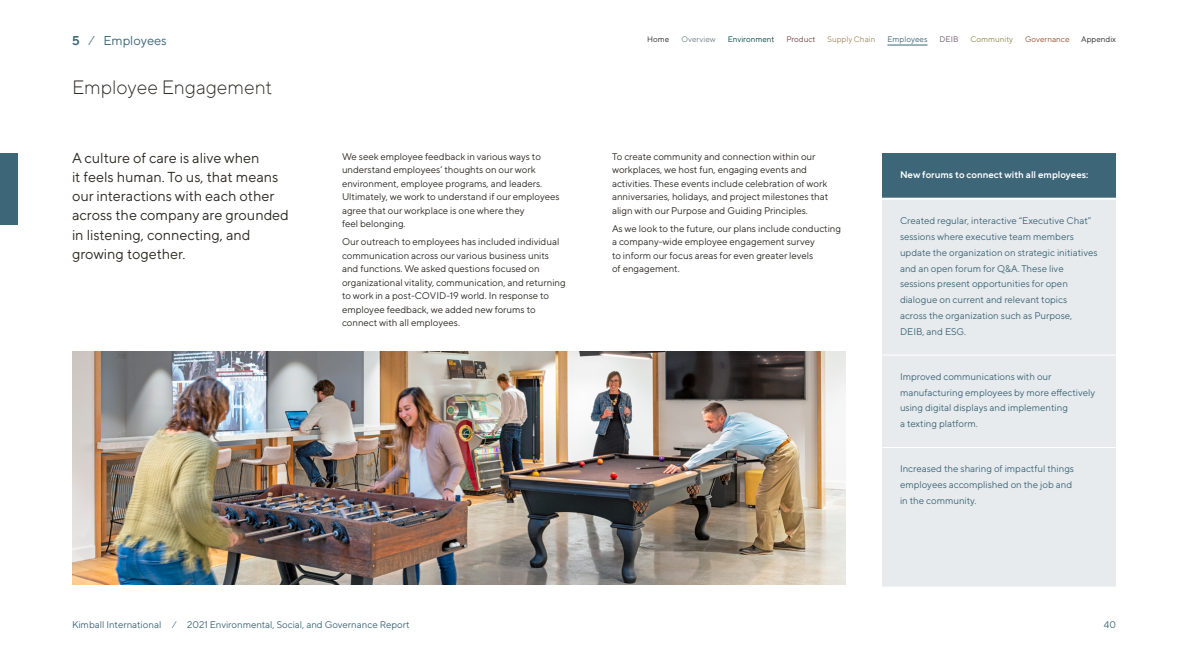
<style>
.page{position:relative;width:1188px;height:666px;background:#fff}
.page>*{position:absolute;margin:0;border:0;box-sizing:border-box;transform-origin:0 0}
.t1{font:300 19.2px "TT Norms Pro";color:#2d2a26}
.t2{font:14.4px/19.1px "TT Norms Pro";color:#2d2a26}
.t3{font:12.8px "TT Norms Pro";color:#3d6678}
.t4{font:600 12.8px "TT Norms Pro";color:#3d6678}
.t5{font:9.6px/13.5px "TT Norms Pro";color:#2d2a26}
.t6{font:9.6px/15.7px "TT Norms Pro";color:#3d6678}
.t7{font:600 9.6px "TT Norms Pro";color:#fff}
.t8{font:8px "TT Norms Pro";letter-spacing:.005em;color:#2d2a26}
.t9{font:8px "TT Norms Pro";letter-spacing:.005em;color:#004a45}
.t10{font:8px "TT Norms Pro";letter-spacing:.005em;color:#a38a63}
.t11{font:8px "TT Norms Pro";letter-spacing:.005em;color:#995430}
.t12{font:8px "TT Norms Pro";letter-spacing:.005em;color:#3d6678}
.t13{font:8px "TT Norms Pro";letter-spacing:.005em;color:#918a4d}
.t14{font:8px "TT Norms Pro";letter-spacing:.005em;color:#75828c}
.t15{font:8px "TT Norms Pro";letter-spacing:.005em;color:#784745}
.t16{font:8px "TT Norms Pro";color:#705970}
</style>
<div class="page">
<hr style="left:887px;top:45px;width:40px;height:1px;background:#3d6678">
<div style="left:0;top:153px;width:18px;height:72px;background:#3d6678"></div>
<img style="left:72px;top:351px;width:774px;height:234px">
<div style="left:882px;top:154px;width:234px;height:45px;background:#3d6678"></div>
<div style="left:882px;top:200px;width:234px;height:387px;background:#e8ebed"></div>
<hr style="left:882px;top:355px;width:234px;height:1px;background:#fff">
<hr style="left:882px;top:447px;width:234px;height:1px;background:#fff">
<hr style="left:882px;top:198px;width:234px;height:2px;background:#fff">
<h3 class="t3" style="left:90px;top:31px;width:78px">⁄ Employees</h3>
<h3 class="t4" style="left:72px;top:31px;width:9px">5</h3>
<p class="t8" style="left:647px;top:33px;width:24px">Home</p>
<p class="t14" style="left:681px;top:33px;width:36px">Overview</p>
<p class="t9" style="left:728px;top:33px;width:48px">Environment</p>
<p class="t15" style="left:786px;top:33px;width:31px">Product</p>
<p class="t10" style="left:828px;top:33px;width:49px">Supply Chain</p>
<p class="t12" style="left:887px;top:33px;width:41px">Employees</p>
<p class="t16" style="left:940px;top:33px;width:20px">DEIB</p>
<p class="t13" style="left:970px;top:33px;width:44px">Community</p>
<p class="t11" style="left:1025px;top:33px;width:46px">Governance</p>
<p class="t8" style="left:1081px;top:33px;width:36px">Appendix</p>
<h1 class="t1" style="left:72px;top:74px;width:202px">Employee Engagement</h1>
<h2 class="t2" style="left:72px;top:147px;width:218px">A culture of care is alive when<br>it feels human. To us, that means our interactions with each other across the company are grounded in listening, connecting, and growing together.</h2>
<p class="t5" style="left:342px;top:149px;width:219px">We seek employee feedback in various ways to understand employees’ thoughts on our work environment, employee programs, and leaders.<br>Ultimately, we work to understand if our employees agree that our workplace is one where they<br>feel belonging.</p>
<p class="t5" style="left:342px;top:234px;width:225px">Our outreach to employees has included individual communication across our various business units and functions. We asked questions focused on organizational vitality, communication, and returning to work in a post-COVID-19 world. In response to employee feedback, we added new forums to connect with all employees.</p>
<p class="t5" style="left:612px;top:149px;width:218px">To create community and connection within our workplaces, we host fun, engaging events and activities. These events include celebration of work anniversaries, holidays, and project milestones that align with our Purpose and Guiding Principles.</p>
<p class="t5" style="left:612px;top:221px;width:231px">As we look to the future, our plans include conducting a company-wide employee engagement survey<br>to inform our focus areas for even greater levels<br>of engagement.</p>
<p class="t7" style="left:900px;top:168px;width:190px">New forums to connect with all employees:</p>
<p class="t6" style="left:900px;top:213px;width:199px">Created regular, interactive “Executive Chat” sessions where executive team members update the organization on strategic initiatives and an open forum for Q&amp;A. These live sessions present opportunities for open dialogue on current and relevant topics<br>across the organization such as Purpose, DEIB, and ESG.</p>
<p class="t6" style="left:900px;top:368px;width:197px">Improved communications with our manufacturing employees by more effectively using digital displays and implementing<br>a texting platform.</p>
<p class="t6" style="left:900px;top:460px;width:176px">Increased the sharing of impactful things employees accomplished on the job and in the community.</p>
<p class="t6" style="left:72px;top:616px;width:91px">Kimball International</p>
<p class="t6" style="left:173px;top:616px;width:3px">⁄</p>
<p class="t6" style="left:187px;top:616px;width:224px">2021 Environmental, Social, and Governance Report</p>
<p class="t6" style="left:1104px;top:616px;width:14px">40</p>
</div>
